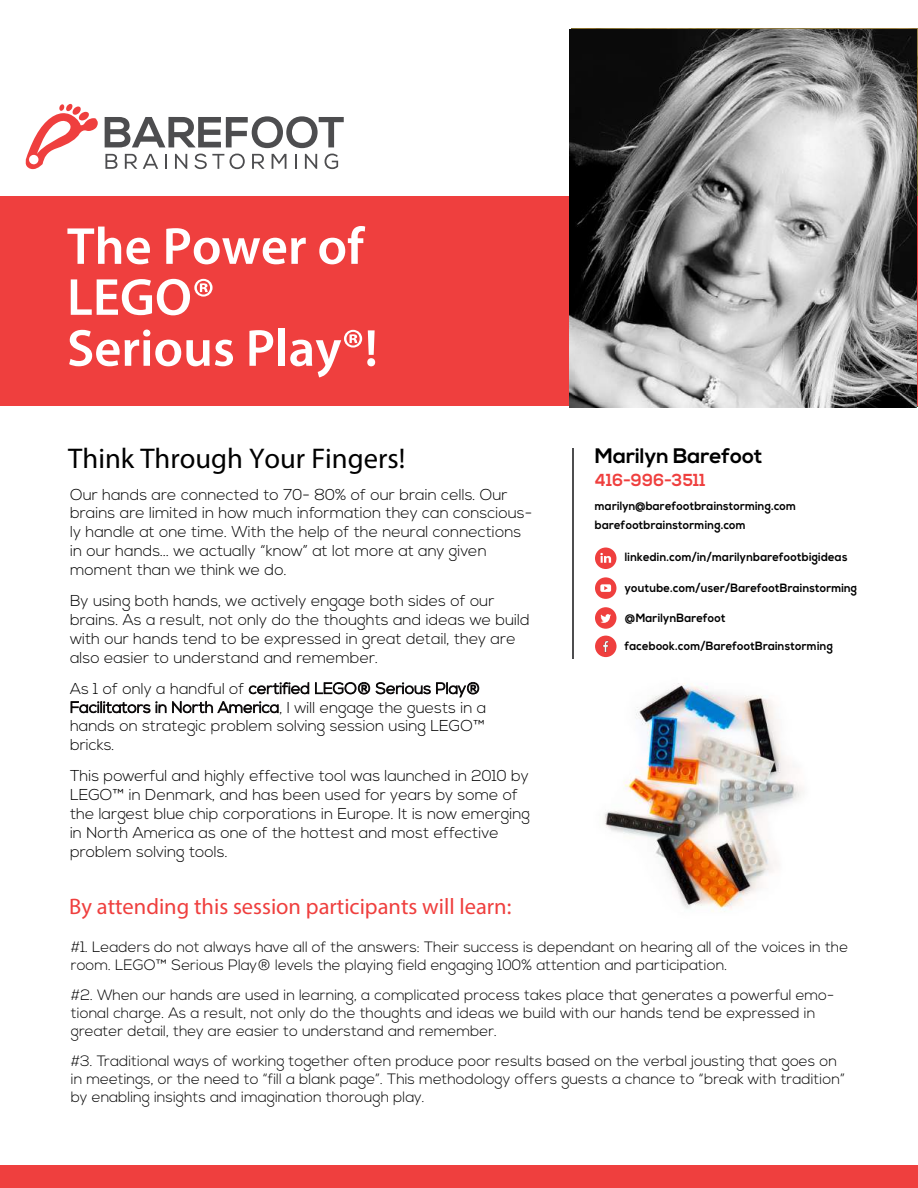
<style>
.page{position:relative;width:918px;height:1188px;background:#fff}
.page>*{position:absolute;margin:0;border:0;box-sizing:border-box;transform-origin:0 0}
.t1{font:600 52.5px/51px "Myriad Pro";color:#fff}
.t2{font:28.5px "Myriad Pro";color:#000}
.t3{font:22.5px "Myriad Pro";color:#ef3f3e}
.t4{font:700 21px "Nexa";color:#000}
.t5{font:700 17.4px "Nexa";letter-spacing:.02em;color:#ef3f3e;scale:.93 1}
.t6{font:300 15.75px/18.9px "Nexa";color:#000}
.t7{font:300 15px/18px "Nexa";color:#000}
.t8{font:700 12px/18.5px "Nexa";letter-spacing:.02em;color:#000;scale:.93 1}
</style>
<div class="page">
<hr style="left:572px;top:448px;width:1px;height:211px;background:#4d4d4f">
<div style="left:0;top:197px;width:917px;height:209px;background:#ef3f3e"></div>
<div style="left:0;top:1165px;width:918px;height:23px;background:#ef3f3e"></div>
<svg style="left:595px;top:577px;width:21px;height:22px"></svg>
<svg style="left:595px;top:607px;width:21px;height:22px"></svg>
<svg style="left:595px;top:548px;width:21px;height:21px"></svg>
<svg style="left:25px;top:104px;width:319px;height:65px"></svg>
<svg style="left:249px;top:682px;width:60px;height:12px"></svg>
<svg style="left:315px;top:682px;width:55px;height:12px"></svg>
<svg style="left:376px;top:682px;width:103px;height:15px"></svg>
<svg style="left:71px;top:701px;width:79px;height:12px"></svg>
<svg style="left:156px;top:701px;width:123px;height:12px"></svg>
<img style="left:604px;top:683px;width:200px;height:229px">
<img style="left:595px;top:635px;width:22px;height:22px">
<img style="left:569px;top:30px;width:348px;height:377px">
<h1 class="t1" style="left:67px;top:219px;width:312px">The Power of<br>LEGO®<br>Serious Play®!</h1>
<h2 class="t2" style="left:68px;top:441px;width:338px">Think Through Your Fingers!</h2>
<p class="t6" style="left:70px;top:485px;width:464px">Our hands are connected to 70- 80% of our brain cells. Our brains are limited in how much information they can conscious&shy;ly handle at one time. With the help of the neural connections in our hands... we actually “know” at lot more at any given moment than we think we do.</p>
<p class="t6" style="left:70px;top:592px;width:461px">By using both hands, we actively engage both sides of our brains. As a result, not only do the thoughts and ideas we build with our hands tend to be expressed in great detail, they are also easier to understand and remember.</p>
<p class="t6" style="left:70px;top:680px;width:418px">As 1 of only a handful of certified LEGO® Serious Play® Facilitators in North America, I will engage the guests in a hands on strategic problem solving session using LEGO™ bricks.</p>
<p class="t6" style="left:70px;top:767px;width:461px">This powerful and highly effective tool was launched in 2010 by LEGO™ in Denmark, and has been used for years by some of the largest blue chip corporations in Europe. It is now emerging in North America as one of the hottest and most effective problem solving tools.</p>
<h3 class="t3" style="left:69px;top:893px;width:444px">By attending this session participants will learn:</h3>
<p class="t7" style="left:71px;top:938px;width:779px">#1. Leaders do not always have all of the answers: Their success is dependant on hearing all of the voices in the room. LEGO™ Serious Play® levels the playing field engaging 100% attention and participation.</p>
<p class="t7" style="left:71px;top:986px;width:765px">#2. When our hands are used in learning, a complicated process takes place that generates a powerful emo&shy;tional charge. As a result, not only do the thoughts and ideas we build with our hands tend be expressed in greater detail, they are easier to understand and remember.</p>
<p class="t7" style="left:71px;top:1052px;width:776px">#3. Traditional ways of working together often produce poor results based on the verbal jousting that goes on in meetings, or the need to “fill a blank page”. This methodology offers guests a chance to “break with tradition” by enabling insights and imagination thorough play.</p>
<h3 class="t4" style="left:595px;top:444px;width:169px">Marilyn Barefoot</h3>
<p class="t5" style="left:595px;top:470px;width:120px">416-996-3511</p>
<p class="t8" style="left:595px;top:497px;width:218px">marilyn@barefootbrainstorming.com barefootbrainstorming.com</p>
<p class="t8" style="left:625px;top:548px;width:241px">linkedin.com/in/marilynbarefootbigideas</p>
<p class="t8" style="left:625px;top:579px;width:251px">youtube.com/user/BarefootBrainstorming</p>
<p class="t8" style="left:625px;top:609px;width:110px">@MarilynBarefoot</p>
<p class="t8" style="left:625px;top:637px;width:225px">facebook.com/BarefootBrainstorming</p>
</div>
